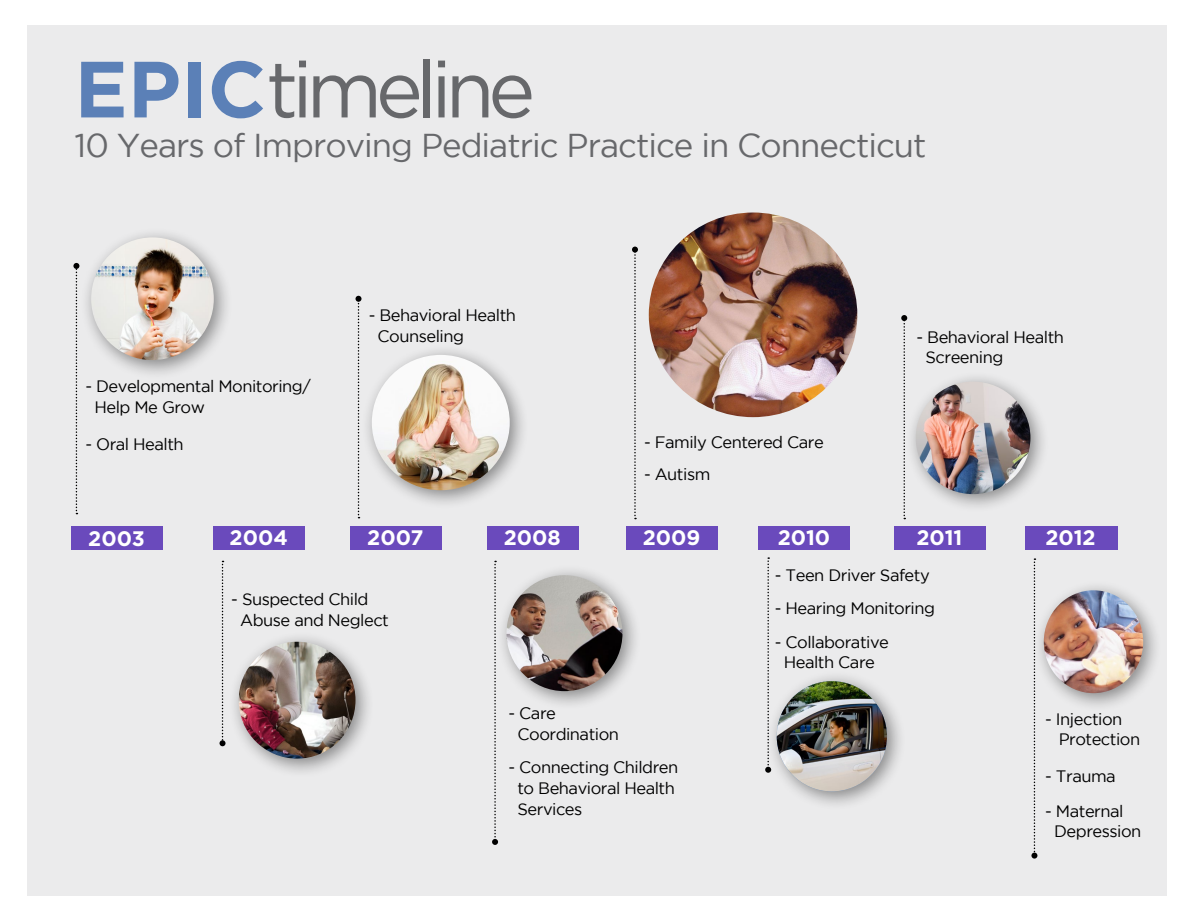
<style>
.page{position:relative;width:1188px;height:918px;background:#fff}
.page>*{position:absolute;margin:0;border:0;box-sizing:border-box;transform-origin:0 0}
.t1{font:79.5px "Gotham";letter-spacing:-.08em;color:#67686b}
.t2{font:33px "Gotham";letter-spacing:-.03em;color:#67686b}
.t3{font:700 21px "Gotham";color:#fff}
.t4{font:16.5px/21px "Gotham";letter-spacing:-.03em;color:#000}
.s1{font-weight:700;color:#5b80b7}
</style>
<div class="page">
<div style="left:27px;top:25px;width:1139px;height:870px;background:#ebebec"></div>
<div style="left:213px;top:526px;width:92px;height:24px;background:#6a4abc"></div>
<div style="left:488px;top:526px;width:91px;height:24px;background:#6a4abc"></div>
<div style="left:759px;top:526px;width:91px;height:24px;background:#6a4abc"></div>
<div style="left:71px;top:526px;width:91px;height:24px;background:#6a4abc"></div>
<div style="left:350px;top:526px;width:91px;height:24px;background:#6a4abc"></div>
<div style="left:626px;top:526px;width:91px;height:24px;background:#6a4abc"></div>
<div style="left:894px;top:526px;width:91px;height:24px;background:#6a4abc"></div>
<div style="left:1025px;top:526px;width:93px;height:24px;background:#6a4abc"></div>
<svg style="left:73px;top:263px;width:6px;height:251px"></svg>
<svg style="left:220px;top:561px;width:6px;height:185px"></svg>
<svg style="left:356px;top:296px;width:6px;height:222px"></svg>
<svg style="left:492px;top:561px;width:6px;height:284px"></svg>
<svg style="left:632px;top:247px;width:6px;height:272px"></svg>
<svg style="left:765px;top:557px;width:5px;height:215px"></svg>
<svg style="left:901px;top:315px;width:6px;height:204px"></svg>
<svg style="left:1031px;top:558px;width:6px;height:301px"></svg>
<div style="left:81px;top:227px;width:152px;height:152px;background:#000;opacity:.43"></div>
<img style="left:91px;top:237px;width:123px;height:123px;border-radius:61px">
<div style="left:228px;top:631px;width:147px;height:147px;background:#000;opacity:.43"></div>
<img style="left:239px;top:642px;width:117px;height:117px;border-radius:58px">
<div style="left:1033px;top:580px;width:129px;height:132px;background:#000;opacity:.43"></div>
<img style="left:1044px;top:590px;width:99px;height:103px">
<div style="left:496px;top:565px;width:146px;height:146px;background:#000;opacity:.43"></div>
<img style="left:507px;top:575px;width:116px;height:116px;border-radius:58px">
<div style="left:905px;top:371px;width:145px;height:142px;background:#000;opacity:.43"></div>
<img style="left:916px;top:382px;width:114px;height:112px">
<img style="left:649px;top:213px;width:208px;height:204px">
<div style="left:361px;top:344px;width:168px;height:166px;background:#000;opacity:.43"></div>
<img style="left:372px;top:355px;width:138px;height:135px">
<div style="left:766px;top:671px;width:140px;height:140px;background:#000;opacity:.43"></div>
<img style="left:777px;top:681px;width:110px;height:110px;border-radius:55px">
<h1 class="t1" style="left:75px;top:59px;width:462px"><span class="s1">EPIC</span>timeline</h1>
<h2 class="t2" style="left:75px;top:133px;width:854px">10 Years of Improving Pediatric Practice in Connecticut</h2>
<p class="t4" style="left:94px;top:377px;width:218px;text-indent:-9px">- Developmental Monitoring/<br>Help Me Grow</p>
<p class="t4" style="left:85px;top:434px;width:100px">- Oral Health</p>
<p class="t4" style="left:378px;top:306px;width:140px;text-indent:-9px">- Behavioral Health<br>Counseling</p>
<p class="t4" style="left:644px;top:433px;width:181px">- Family Centered Care</p>
<p class="t4" style="left:644px;top:464px;width:68px">- Autism</p>
<p class="t4" style="left:926px;top:329px;width:140px;line-height:19.8px;text-indent:-9px">- Behavioral Health<br>Screening</p>
<p class="t3" style="left:88px;top:527px;width:58px">2003</p>
<p class="t3" style="left:230px;top:525px;width:60px">2004</p>
<p class="t3" style="left:367px;top:525px;width:58px">2007</p>
<p class="t3" style="left:504px;top:525px;width:58px">2008</p>
<p class="t3" style="left:643px;top:525px;width:59px">2009</p>
<p class="t3" style="left:778px;top:525px;width:54px">2010</p>
<p class="t3" style="left:916px;top:525px;width:48px">2011</p>
<p class="t3" style="left:1045px;top:525px;width:52px">2012</p>
<p class="t4" style="left:240px;top:590px;width:150px;text-indent:-9px">- Suspected Child<br>Abuse and Neglect</p>
<p class="t4" style="left:517px;top:704px;width:103px;text-indent:-9px">- Care<br>Coordination</p>
<p class="t4" style="left:517px;top:758px;width:162px;text-indent:-9px">- Connecting Children to Behavioral Health<br>Services</p>
<p class="t4" style="left:775px;top:566px;width:156px">- Teen Driver Safety</p>
<p class="t4" style="left:775px;top:599px;width:162px">- Hearing Monitoring</p>
<p class="t4" style="left:775px;top:634px;width:116px;line-height:19.8px;text-align:center">- Collaborative<br>Health Care</p>
<p class="t4" style="left:1059px;top:711px;width:83px;line-height:19.8px;text-indent:-13px">- Injection<br>Protection</p>
<p class="t4" style="left:1045px;top:767px;width:72px">- Trauma</p>
<p class="t4" style="left:1054px;top:802px;width:89px;line-height:19.8px;text-indent:-9px">- Maternal<br>Depression</p>
</div>
